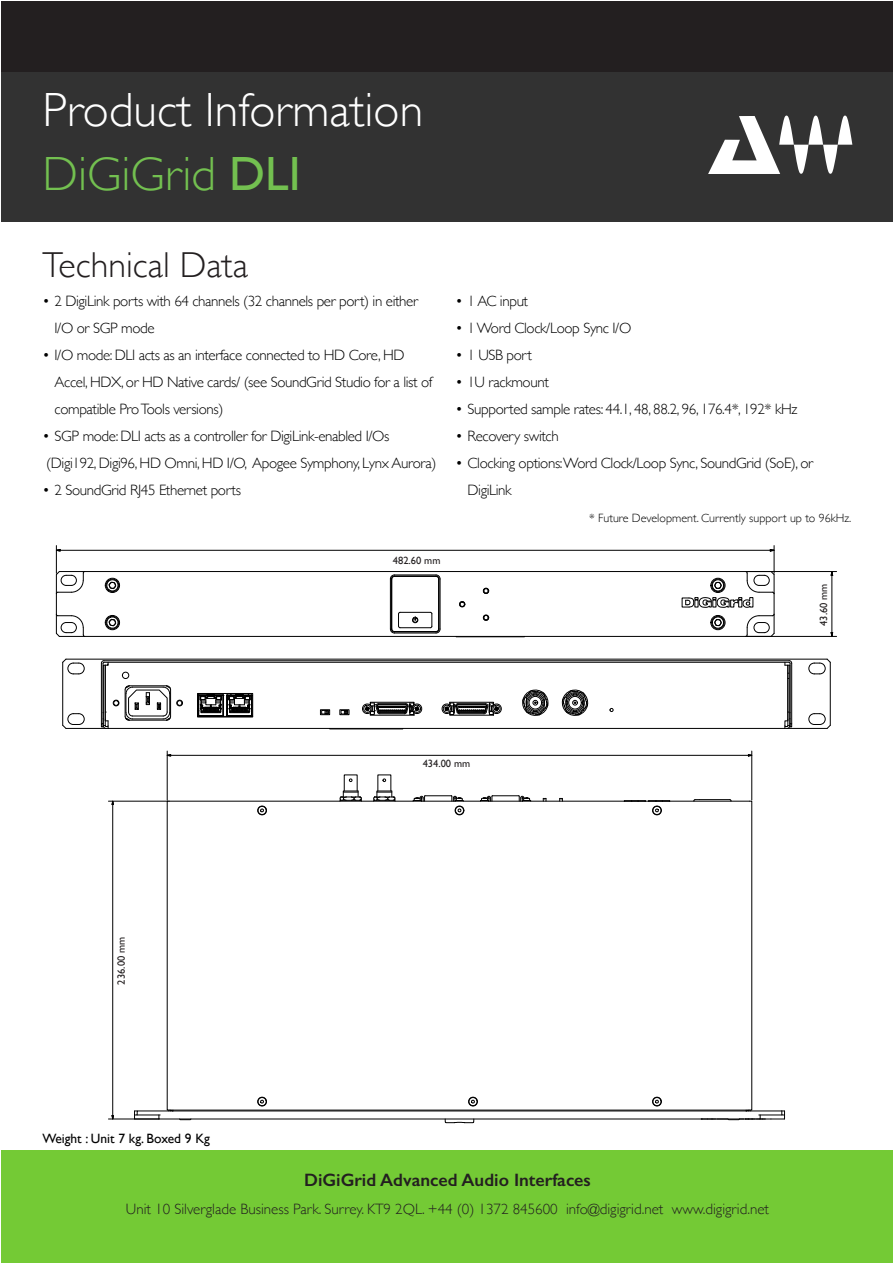
<style>
.page{position:relative;width:893px;height:1263px;background:#fff}
.page>*{position:absolute;margin:0;border:0;box-sizing:border-box;transform-origin:0 0}
.t1{font:300 48px "Gill Sans";color:#fff}
.t2{font:300 48px "Gill Sans";color:#73c050}
.t3{font:300 36px "Gill Sans";color:#231f20}
.t4{font:600 18px "Gill Sans";color:#231f20}
.t5{font:300 15px/27px "Gill Sans";letter-spacing:-.025em;color:#000}
.t6{font:300 15px "Gill Sans";color:#231f20}
.t7{font:13.5px "Gill Sans";color:#000}
.t8{font:300 12px "Gill Sans";color:#000}
.t9{font:10.5px "Gill Sans";color:#231f20}
.s1{font-weight:400}
</style>
<div class="page">
<div style="left:1px;top:1151px;width:892px;height:112px;background:#74ca35"></div>
<div style="left:1px;top:1px;width:892px;height:71px;background:#231f20"></div>
<div style="left:1px;top:72px;width:892px;height:150px;background:#323232"></div>
<svg style="left:708px;top:116px;width:144px;height:58px"></svg>
<hr style="left:440px;top:579px;width:1px;height:50px;background:#000">
<hr style="left:394px;top:633px;width:42px;height:1px;background:#000">
<hr style="left:390px;top:579px;width:1px;height:50px;background:#000">
<hr style="left:394px;top:575px;width:42px;height:1px;background:#000">
<hr style="left:439px;top:579px;width:1px;height:50px;background:#000">
<hr style="left:394px;top:632px;width:42px;height:1px;background:#000">
<hr style="left:391px;top:579px;width:1px;height:50px;background:#000">
<hr style="left:85px;top:571px;width:661px;height:1px;background:#000">
<hr style="left:85px;top:636px;width:661px;height:1px;background:#000">
<svg style="left:483px;top:615px;width:6px;height:6px"></svg>
<svg style="left:483px;top:588px;width:6px;height:6px"></svg>
<svg style="left:459px;top:601px;width:6px;height:6px"></svg>
<svg style="left:412px;top:617px;width:6px;height:6px"></svg>
<hr style="left:400px;top:612px;width:30px;height:1px;background:#000">
<hr style="left:400px;top:627px;width:30px;height:1px;background:#000">
<svg style="left:436px;top:575px;width:4px;height:4px"></svg>
<hr style="left:438px;top:579px;width:1px;height:50px;background:#000">
<svg style="left:430px;top:612px;width:10px;height:21px"></svg>
<hr style="left:394px;top:631px;width:42px;height:1px;background:#000">
<svg style="left:390px;top:612px;width:10px;height:21px"></svg>
<hr style="left:392px;top:579px;width:1px;height:50px;background:#000">
<svg style="left:390px;top:575px;width:5px;height:4px"></svg>
<hr style="left:394px;top:576px;width:42px;height:1px;background:#000">
<svg style="left:105px;top:578px;width:15px;height:14px"></svg>
<svg style="left:105px;top:615px;width:15px;height:15px"></svg>
<hr style="left:60px;top:550px;width:710px;height:1px;background:#000">
<svg style="left:686px;top:545px;width:89px;height:92px"></svg>
<svg style="left:56px;top:545px;width:29px;height:92px"></svg>
<hr style="left:832px;top:575px;width:1px;height:58px;background:#000">
<hr style="left:747px;top:636px;width:90px;height:1px;background:#000">
<hr style="left:747px;top:571px;width:90px;height:1px;background:#000">
<div style="left:320px;top:710px;width:10px;height:5px;border:1px solid #000"></div>
<div style="left:340px;top:710px;width:9px;height:5px;border:1px solid #000"></div>
<div style="left:197px;top:693px;width:56px;height:24px;border:1px solid #000"></div>
<div style="left:370px;top:702px;width:44px;height:3px;border:1px solid #000"></div>
<svg style="left:177px;top:700px;width:6px;height:6px"></svg>
<hr style="left:104px;top:662px;width:685px;height:1px;background:#000">
<hr style="left:104px;top:660px;width:685px;height:1px;background:#000">
<hr style="left:62px;top:662px;width:1px;height:63px;background:#000">
<hr style="left:66px;top:728px;width:40px;height:1px;background:#000">
<hr style="left:787px;top:728px;width:40px;height:1px;background:#000">
<hr style="left:830px;top:662px;width:1px;height:63px;background:#000">
<hr style="left:66px;top:659px;width:761px;height:1px;background:#000">
<svg style="left:63px;top:659px;width:21px;height:16px"></svg>
<svg style="left:63px;top:713px;width:21px;height:16px"></svg>
<svg style="left:809px;top:713px;width:21px;height:16px"></svg>
<svg style="left:809px;top:659px;width:21px;height:16px"></svg>
<svg style="left:341px;top:710px;width:7px;height:4px"></svg>
<svg style="left:322px;top:710px;width:6px;height:4px"></svg>
<svg style="left:329px;top:728px;width:74px;height:1px"></svg>
<svg style="left:785px;top:660px;width:7px;height:69px"></svg>
<svg style="left:522px;top:689px;width:27px;height:27px"></svg>
<svg style="left:562px;top:689px;width:26px;height:27px"></svg>
<svg style="left:362px;top:703px;width:60px;height:12px"></svg>
<svg style="left:197px;top:694px;width:56px;height:23px"></svg>
<svg style="left:101px;top:660px;width:70px;height:69px"></svg>
<svg style="left:441px;top:702px;width:61px;height:13px"></svg>
<hr style="left:169px;top:801px;width:581px;height:1px;background:#000">
<svg style="left:543px;top:798px;width:4px;height:3px"></svg>
<svg style="left:559px;top:798px;width:4px;height:3px"></svg>
<svg style="left:625px;top:801px;width:44px;height:14px"></svg>
<svg style="left:257px;top:806px;width:10px;height:9px"></svg>
<svg style="left:373px;top:791px;width:23px;height:10px"></svg>
<svg style="left:340px;top:791px;width:22px;height:10px"></svg>
<svg style="left:134px;top:1097px;width:651px;height:26px"></svg>
<svg style="left:413px;top:795px;width:51px;height:20px"></svg>
<svg style="left:480px;top:795px;width:51px;height:6px"></svg>
<hr style="left:699px;top:799px;width:31px;height:1px;background:#000">
<svg style="left:694px;top:799px;width:5px;height:3px"></svg>
<hr style="left:112px;top:804px;width:1px;height:312px;background:#000">
<hr style="left:108px;top:1119px;width:51px;height:1px;background:#000">
<hr style="left:108px;top:801px;width:60px;height:1px;background:#000">
<hr style="left:171px;top:755px;width:577px;height:1px;background:#000">
<hr style="left:167px;top:751px;width:1px;height:49px;background:#000">
<hr style="left:751px;top:751px;width:1px;height:49px;background:#000">
<p class="t1" style="left:43px;top:72px;width:382px">Product Information</p>
<p class="t2" style="left:43px;top:137px;width:260px">DiGiGrid <span class="s1">DLI</span></p>
<p class="t3" style="left:43px;top:237px;width:207px">Technical Data</p>
<p class="t5" style="left:55px;top:287px;width:365px;text-indent:-12px">• 2 DigiLink ports with 64 channels (32 channels per port) in either<br>I/O or SGP mode</p>
<p class="t5" style="left:55px;top:341px;width:379px;text-indent:-12px">• I/O mode: DLI acts as an interface connected to HD Core, HD<br>Accel, HDX, or HD Native cards/ (see SoundGrid Studio for a list of compatible Pro Tools versions)</p>
<p class="t5" style="left:43px;top:422px;width:395px">• SGP mode: DLI acts as a controller for DigiLink-enabled I/Os (Digi192, Digi96, HD Omni, HD I/O, Apogee Symphony, Lynx Aurora)</p>
<p class="t5" style="left:43px;top:476px;width:200px">• 2 SoundGrid RJ45 Ethernet ports</p>
<p class="t9" style="left:393px;top:554px;width:49px">482.60 mm</p>
<p class="t5" style="left:455px;top:287px;width:74px">• 1 AC input</p>
<p class="t5" style="left:455px;top:314px;width:177px">• 1 Word Clock/Loop Sync I/O</p>
<p class="t5" style="left:455px;top:341px;width:78px">• 1 USB port</p>
<p class="t5" style="left:455px;top:368px;width:95px">• 1U rackmount</p>
<p class="t5" style="left:455px;top:395px;width:343px">• Supported sample rates: 44.1, 48, 88.2, 96, 176.4*, 192* kHz</p>
<p class="t5" style="left:455px;top:422px;width:105px">• Recovery switch</p>
<p class="t5" style="left:467px;top:449px;width:347px;text-indent:-12px">• Clocking options:Word Clock/Loop Sync, SoundGrid (SoE), or<br>DigiLink</p>
<p class="t8" style="left:589px;top:508px;width:264px">* Future Development. Currently support up to 96kHz.</p>
<p class="t9" style="left:817px;top:626px;width:44px;rotate:-90deg">43.60 mm</p>
<p class="t9" style="left:115px;top:984px;width:49px;rotate:-90deg">236.00 mm</p>
<p class="t7" style="left:43px;top:1131px;width:169px">Weight : Unit 7 kg. Boxed 9 Kg</p>
<p class="t9" style="left:423px;top:757px;width:49px">434.00 mm</p>
<p class="t4" style="left:304px;top:1168px;width:288px">DiGiGrid Advanced Audio Interfaces</p>
<p class="t6" style="left:126px;top:1197px;width:645px">Unit 10 Silverglade Business Park. Surrey. KT9 2QL. +44 (0) 1372 845600 info@digigrid.net www.digigrid.net</p>
</div>
